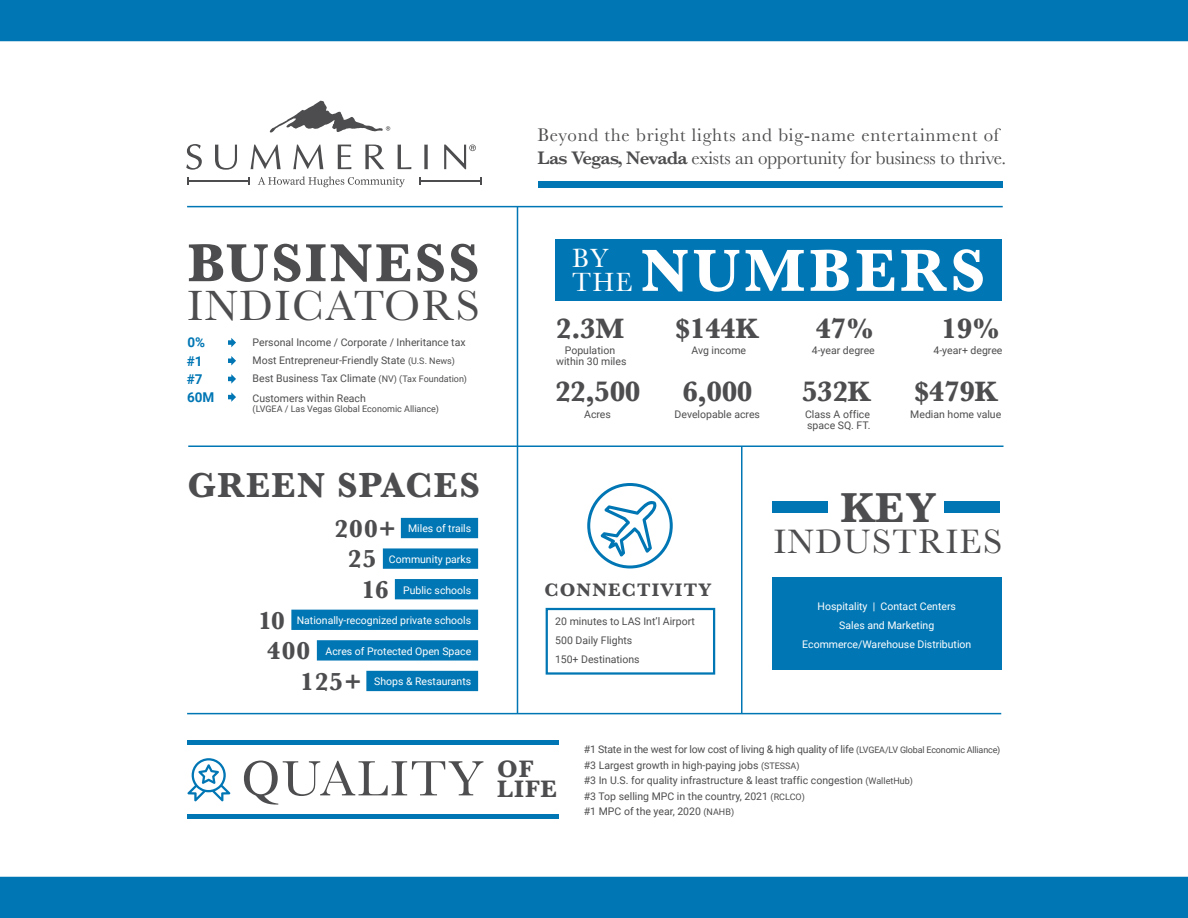
<style>
.page{position:relative;width:1188px;height:918px;background:#fff}
.page>*{position:absolute;margin:0;border:0;box-sizing:border-box;transform-origin:0 0}
.t1{font:700 61.8px "Baskerville";letter-spacing:.06em;color:#fff}
.t2{font:700 55.65px "Baskerville";letter-spacing:.04em;color:#4d4d4f}
.t3{font:51.6px "Baskerville";letter-spacing:.04em;color:#4d4d4f}
.t4{font:43.95px "Baskerville";letter-spacing:.04em;color:#4d4d4f}
.t5{font:700 43.5px "Baskerville";color:#4d4d4f}
.t6{font:700 36.15px "Baskerville";letter-spacing:.04em;color:#4d4d4f}
.t7{font:35.25px "Baskerville";letter-spacing:.04em;color:#4d4d4f}
.t8{font:700 29.1px "Baskerville";letter-spacing:-.02em;color:#4d4d4f}
.t9{font:27.3px/24.8px "Baskerville";color:#fff}
.t10{font:700 25.5px/30.6px "Baskerville";letter-spacing:.04em;color:#4d4d4f}
.t11{font:700 24.75px "Baskerville";color:#4d4d4f}
.t12{font:18.9px/22.5px "Baskerville";letter-spacing:.04em;color:#4d4d4f}
.t13{font:700 18.75px "Baskerville";letter-spacing:.06em;color:#4d4d4f}
.t14{font:700 13.5px "Roboto";color:#0076b4}
.t15{font:10.5px/15.6px "Roboto";color:#4d4d4f}
.t16{font:10.5px/18.6px "Roboto";color:#fff;text-align:center}
.t17{font:9px "Roboto";color:#4d4d4f}
.s1{font-size:9px}
.s2{font-weight:600}
.s3{font-family:"Times"}
</style>
<div class="page">
<div style="left:402px;top:519px;width:75px;height:18px;background:#0076b4"></div>
<div style="left:401px;top:518px;width:77px;height:20px;border:2px solid #0076b4"></div>
<div style="left:384px;top:550px;width:93px;height:18px;background:#0076b4"></div>
<div style="left:383px;top:548px;width:95px;height:21px;border:2px solid #0076b4"></div>
<div style="left:396px;top:580px;width:81px;height:18px;background:#0076b4"></div>
<div style="left:395px;top:579px;width:83px;height:20px;border:2px solid #0076b4"></div>
<div style="left:0;top:0;width:1188px;height:40px;background:#0076b4"></div>
<div style="left:0;top:0;width:1188px;height:41px;border:2px solid #0076b4"></div>
<div style="left:0;top:878px;width:1188px;height:40px;background:#0076b4"></div>
<div style="left:0;top:877px;width:1188px;height:41px;border:2px solid #0076b4"></div>
<div style="left:772px;top:578px;width:230px;height:92px;background:#0076b4"></div>
<svg style="left:228px;top:338px;width:8px;height:9px"></svg>
<div style="left:292px;top:611px;width:185px;height:18px;background:#0076b4"></div>
<div style="left:291px;top:610px;width:187px;height:20px;border:2px solid #0076b4"></div>
<div style="left:318px;top:641px;width:159px;height:18px;background:#0076b4"></div>
<div style="left:317px;top:640px;width:161px;height:21px;border:2px solid #0076b4"></div>
<div style="left:368px;top:672px;width:109px;height:18px;background:#0076b4"></div>
<div style="left:366px;top:671px;width:112px;height:20px;border:2px solid #0076b4"></div>
<svg style="left:228px;top:356px;width:8px;height:10px"></svg>
<svg style="left:228px;top:374px;width:8px;height:10px"></svg>
<svg style="left:228px;top:392px;width:8px;height:10px"></svg>
<svg style="left:600px;top:499px;width:59px;height:58px"></svg>
<div style="left:546px;top:608px;width:169px;height:67px;border:2px solid #0076b4"></div>
<hr style="left:517px;top:206px;width:1px;height:508px;background:#0076b4">
<hr style="left:741px;top:446px;width:1px;height:268px;background:#0076b4">
<hr style="left:187px;top:206px;width:816px;height:1px;background:#0076b4">
<hr style="left:187px;top:713px;width:814px;height:1px;background:#0076b4">
<hr style="left:188px;top:446px;width:816px;height:1px;background:#0076b4">
<div style="left:587px;top:483px;width:86px;height:85px;border:3px solid #0076b4;border-radius:50%"></div>
<div style="left:772px;top:502px;width:56px;height:11px;background:#0076b4"></div>
<div style="left:945px;top:502px;width:55px;height:11px;background:#0076b4"></div>
<div style="left:555px;top:239px;width:447px;height:61px;background:#0076b4"></div>
<hr style="left:188px;top:740px;width:372px;height:4px;background:#0076b4">
<hr style="left:188px;top:815px;width:372px;height:4px;background:#0076b4">
<div style="left:538px;top:181px;width:466px;height:6px;background:#0076b4"></div>
<svg style="left:188px;top:758px;width:42px;height:43px"></svg>
<svg style="left:258px;top:176px;width:147px;height:11px"></svg>
<hr style="left:420px;top:180px;width:61px;height:2px;background:#4d4d4f">
<svg style="left:480px;top:177px;width:2px;height:8px"></svg>
<svg style="left:419px;top:177px;width:2px;height:8px"></svg>
<hr style="left:189px;top:180px;width:60px;height:2px;background:#4d4d4f">
<svg style="left:186px;top:144px;width:16px;height:26px"></svg>
<svg style="left:215px;top:145px;width:22px;height:25px"></svg>
<svg style="left:251px;top:145px;width:30px;height:24px"></svg>
<svg style="left:293px;top:145px;width:30px;height:24px"></svg>
<svg style="left:338px;top:145px;width:13px;height:24px"></svg>
<svg style="left:365px;top:145px;width:19px;height:24px"></svg>
<svg style="left:398px;top:145px;width:13px;height:24px"></svg>
<svg style="left:424px;top:145px;width:4px;height:24px"></svg>
<svg style="left:444px;top:145px;width:32px;height:24px"></svg>
<svg style="left:270px;top:101px;width:120px;height:32px"></svg>
<p class="t2" style="left:188px;top:224px;width:293px">BUSINESS</p>
<p class="t4" style="left:188px;top:278px;width:294px">INDICATORS</p>
<p class="t14" style="left:187px;top:333px;width:19px">0%</p>
<p class="t15" style="left:253px;top:334px;width:215px">Personal Income / Corporate / Inheritance tax</p>
<p class="t14" style="left:187px;top:351px;width:17px">#1</p>
<p class="t15" style="left:253px;top:352px;width:204px">Most Entrepreneur-Friendly State <span class="s1">(U.S. News)</span></p>
<p class="t14" style="left:187px;top:370px;width:17px">#7</p>
<p class="t15" style="left:253px;top:370px;width:216px">Best Business Tax Climate <span class="s1">(NV) (Tax Foundation)</span></p>
<p class="t14" style="left:187px;top:388px;width:29px">60M</p>
<p class="t15" style="left:253px;top:390px;width:115px">Customers within Reach</p>
<p class="t17" style="left:253px;top:403px;width:188px">(LVGEA / Las Vegas Global Economic Alliance)</p>
<p class="t6" style="left:188px;top:460px;width:294px">GREEN SPACES</p>
<p class="t10" style="left:335px;top:513px;width:63px">200+</p>
<p class="t10" style="left:348px;top:544px;width:30px">25</p>
<p class="t10" style="left:361px;top:575px;width:29px">16</p>
<p class="t16" style="left:408px;top:519px;width:65px">Miles of trails</p>
<p class="t16" style="left:389px;top:550px;width:84px">Community parks</p>
<p class="t16" style="left:403px;top:580px;width:70px">Public schools</p>
<p class="t10" style="left:267px;top:605px;width:45px;text-indent:-9px">10<br>400</p>
<p class="t16" style="left:297px;top:611px;width:176px">Nationally-recognized private schools</p>
<p class="t16" style="left:326px;top:641px;width:147px">Acres of Protected Open Space</p>
<p class="t10" style="left:300px;top:666px;width:63px">125+</p>
<p class="t16" style="left:374px;top:672px;width:99px">Shops &amp; Restaurants</p>
<p class="t12" style="left:538px;top:124px;width:470px">Beyond the bright lights and big-name entertainment of<br><span class="s2">Las Vegas, Nevada</span> exists an opportunity for business to thrive.</p>
<p class="t9" style="left:572px;top:246px;width:62px">BY<br>THE</p>
<p class="t1" style="left:641px;top:228px;width:346px">NUMBERS</p>
<p class="t8" style="left:675px;top:308px;width:84px">$144K</p>
<p class="t8" style="left:815px;top:308px;width:61px">47%</p>
<p class="t8" style="left:941px;top:308px;width:61px">19%</p>
<p class="t15" style="left:691px;top:342px;width:56px">Avg income</p>
<p class="t15" style="left:812px;top:342px;width:65px">4-year degree</p>
<p class="t15" style="left:934px;top:342px;width:71px">4-year+ degree</p>
<p class="t8" style="left:555px;top:371px;width:87px">22,500</p>
<p class="t8" style="left:682px;top:371px;width:72px">6,000</p>
<p class="t8" style="left:802px;top:371px;width:69px">532K</p>
<p class="t8" style="left:914px;top:371px;width:84px">$479K</p>
<p class="t15" style="left:584px;top:407px;width:28px">Acres</p>
<p class="t15" style="left:675px;top:407px;width:87px">Developable acres</p>
<p class="t15" style="left:805px;top:409px;width:67px;line-height:10.5px">Class A office space SQ. FT.</p>
<p class="t15" style="left:910px;top:407px;width:93px">Median home value</p>
<p class="t8" style="left:556px;top:308px;width:70px">2.3M</p>
<p class="t15" style="left:556px;top:344px;width:72px;line-height:11.1px;text-align:center">Population within 30 miles</p>
<p class="t13" style="left:545px;top:576px;width:168px">CONNECTIVITY</p>
<p class="t15" style="left:555px;top:612px;width:141px;line-height:18.6px">20 minutes to LAS Int’l Airport<br>500 Daily Flights<br>150+ Destinations</p>
<p class="t5" style="left:841px;top:478px;width:97px">KEY</p>
<p class="t7" style="left:774px;top:519px;width:230px">INDUSTRIES</p>
<p class="t16" style="left:802px;top:597px;width:171px">Hospitality | Contact Centers<br>Sales and Marketing<br>Ecommerce/Warehouse Distribution</p>
<p class="t3" style="left:242px;top:746px;width:292px"><span class="s3">Q</span>UALITY <sup>OF</sup></p>
<p class="t11" style="left:497px;top:772px;width:61px">LIFE</p>
<p class="t15" style="left:584px;top:741px;width:418px">#1 State in the west for low cost of living &amp; high quality of life <span class="s1">(LVGEA/LV Global Economic Alliance) </span>#3 Largest growth in high-paying jobs <span class="s1">(STESSA)<br></span>#3 In U.S. for quality infrastructure &amp; least traffic congestion <span class="s1">(WalletHub)<br></span>#3 Top selling MPC in the country, 2021 <span class="s1">(RCLCO)<br></span>#1 MPC of the year, 2020 <span class="s1">(NAHB)</span></p>
</div>
